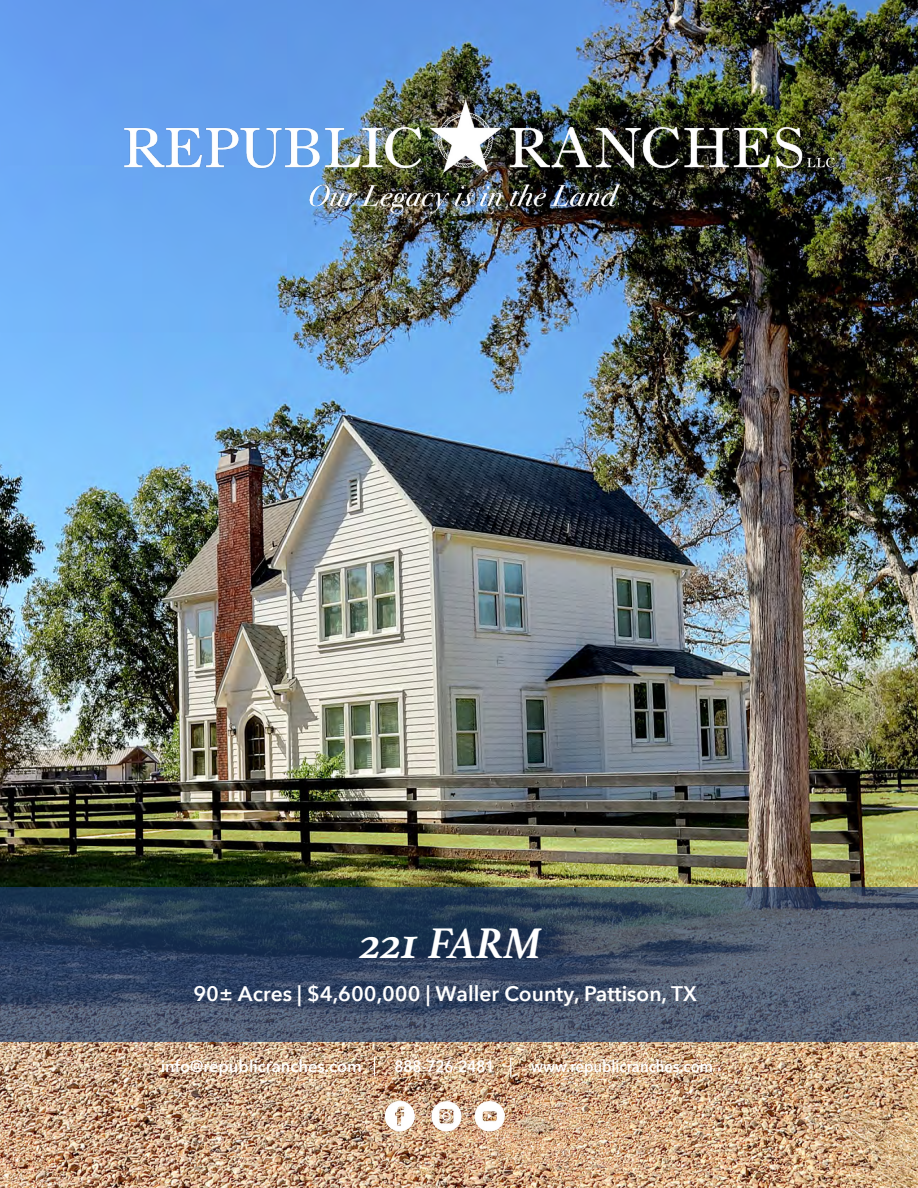
<style>
.page{position:relative;width:918px;height:1188px;background:#fff}
.page>*{position:absolute;margin:0;border:0;box-sizing:border-box;transform-origin:0 0}
.t1{font:italic 700 45px "Athelas";color:#fff}
.t2{font:600 21px "Avenir Next";color:#fff}
.t3{font:600 16.5px "Avenir Next";color:#fff;scale:.9 1}
.t4{font:600 16.5px "Avenir Next";color:#fff}
</style>
<div class="page">
<img style="left:0;top:0;width:918px;height:1188px">
<img style="left:374px;top:1101px;width:47px;height:33px">
<img style="left:421px;top:1099px;width:93px;height:35px">
<img style="left:105px;top:100px;width:737px;height:116px">
<svg style="left:0;top:888px;width:918px;height:154px"></svg>
<svg style="left:374px;top:1056px;width:1px;height:20px"></svg>
<svg style="left:510px;top:1058px;width:1px;height:19px"></svg>
<h1 class="t1" style="left:361px;top:907px;width:184px">221 FARM</h1>
<p class="t2" style="left:193px;top:976px;width:505px">90± Acres | $4,600,000 | Waller County, Pattison, TX</p>
<p class="t4" style="left:161px;top:1052px;width:203px">info@republicranches.com</p>
<p class="t3" style="left:394px;top:1052px;width:113px">888-726-2481</p>
<p class="t3" style="left:531px;top:1052px;width:204px">www.republicranches.com</p>
</div>
